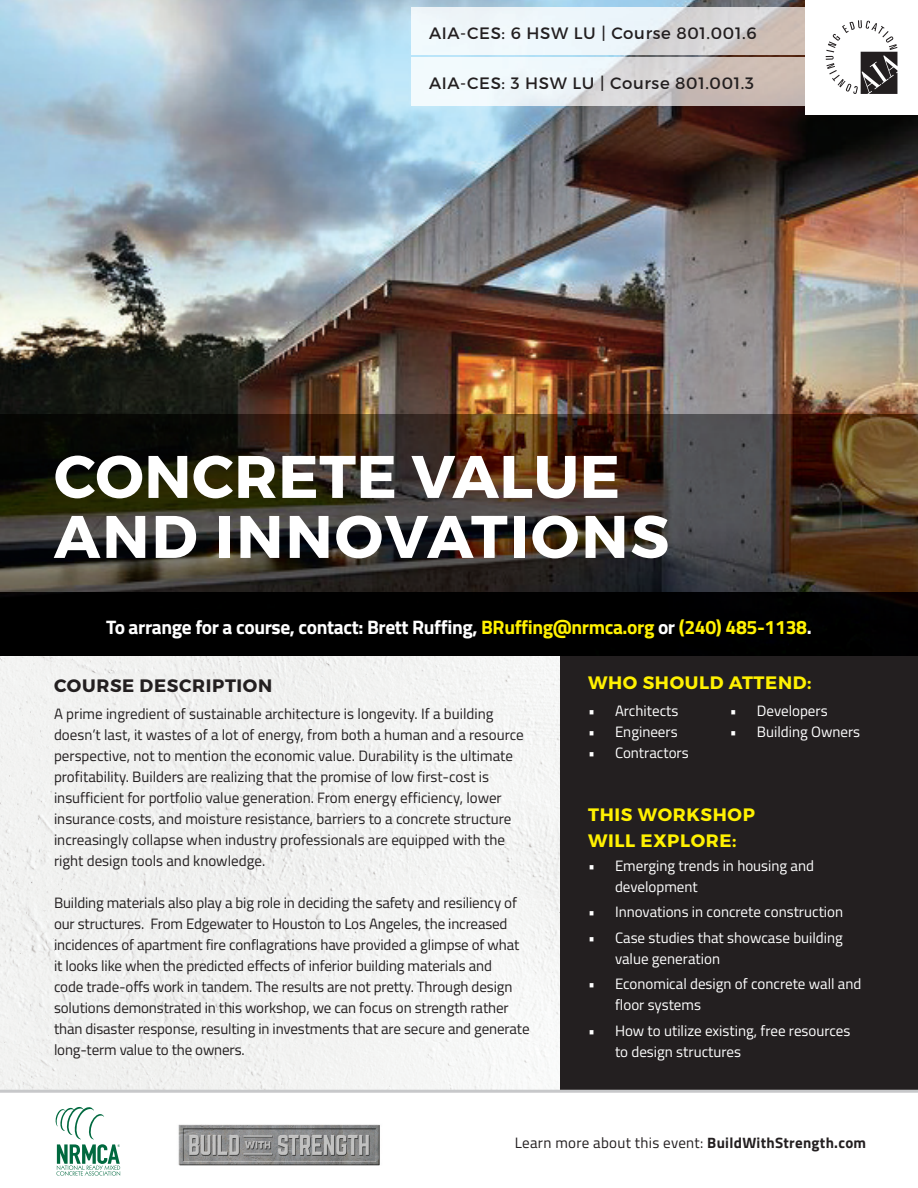
<style>
.page{position:relative;width:918px;height:1188px;background:#fff}
.page>*{position:absolute;margin:0;border:0;box-sizing:border-box;transform-origin:0 0}
.t1{font:700 60px/60px "Montserrat";letter-spacing:.01em;color:#fff}
.t2{font:700 19.5px "Titillium Web";letter-spacing:-.02em;color:#fff}
.t3{font:700 18px/25.2px "Montserrat";letter-spacing:.035em;color:#fff101}
.t4{font:700 18px "Montserrat";letter-spacing:.035em;color:#231f20}
.t5{font:16.5px "Montserrat";letter-spacing:.04em;color:#231f20}
.t6{font:15px/21px "Titillium Web";letter-spacing:-.01em;color:#231f20}
.t7{font:15px/21px "Titillium Web";color:#fff}
.t8{font:15px "Titillium Web";letter-spacing:.02em;color:#231f20}
.s1{color:#fff101}
.s2{font-weight:700}
</style>
<div class="page">
<img style="left:0;top:656px;width:561px;height:434px">
<div style="left:561px;top:639px;width:357px;height:468px;background:#231f20"></div>
<img style="left:0;top:0;width:918px;height:656px">
<svg style="left:0;top:1090px;width:918px;height:86px"></svg>
<svg style="left:56px;top:1107px;width:64px;height:69px"></svg>
<img style="left:171px;top:1119px;width:214px;height:51px">
<img style="left:411px;top:8px;width:394px;height:47px">
<img style="left:411px;top:58px;width:394px;height:47px">
<div style="left:805px;top:0;width:113px;height:115px;background:#fff"></div>
<svg style="left:826px;top:20px;width:71px;height:74px"></svg>
<p class="t5" style="left:429px;top:23px;width:329px">AIA-CES: 6 HSW LU | Course 801.001.6</p>
<p class="t5" style="left:429px;top:73px;width:326px">AIA-CES: 3 HSW LU | Course 801.001.3</p>
<h1 class="t1" style="left:54px;top:448px;width:617px">CONCRETE VALUE<br>AND INNOVATIONS</h1>
<h2 class="t2" style="left:106px;top:612px;width:707px">To arrange for a course, contact: Brett Ruffing, <span class="s1">BRuffing@nrmca.org</span> or <span class="s1">(240) 485-1138</span>.</h2>
<p class="t4" style="left:54px;top:674px;width:220px">COURSE DESCRIPTION</p>
<p class="t6" style="left:54px;top:702px;width:471px">A prime ingredient of sustainable architecture is longevity. If a building doesn’t last, it wastes of a lot of energy, from both a human and a resource perspective, not to mention the economic value. Durability is the ultimate profitability. Builders are realizing that the promise of low first-cost is insufficient for portfolio value generation. From energy efficiency, lower insurance costs, and moisture resistance, barriers to a concrete structure increasingly collapse when industry professionals are equipped with the right design tools and knowledge.</p>
<p class="t6" style="left:54px;top:891px;width:477px">Building materials also play a big role in deciding the safety and resiliency of our structures. From Edgewater to Houston to Los Angeles, the increased incidences of apartment fire conflagrations have provided a glimpse of what it looks like when the predicted effects of inferior building materials and<br>code trade-offs work in tandem. The results are not pretty. Through design solutions demonstrated in this workshop, we can focus on strength rather than disaster response, resulting in investments that are secure and generate long-term value to the owners.</p>
<p class="t3" style="left:588px;top:670px;width:225px">WHO SHOULD ATTEND:</p>
<p class="t7" style="left:588px;top:699px;width:92px">• Architects</p>
<p class="t7" style="left:588px;top:720px;width:91px">• Engineers</p>
<p class="t7" style="left:588px;top:741px;width:102px">• Contractors</p>
<p class="t7" style="left:730px;top:699px;width:99px">• Developers</p>
<p class="t7" style="left:730px;top:720px;width:132px">• Building Owners</p>
<p class="t3" style="left:588px;top:803px;width:168px">THIS WORKSHOP<br>WILL EXPLORE:</p>
<p class="t7" style="left:615px;top:854px;width:201px;text-indent:-27px">• Emerging trends in housing and development</p>
<p class="t7" style="left:588px;top:901px;width:257px">• Innovations in concrete construction</p>
<p class="t7" style="left:615px;top:926px;width:229px;text-indent:-27px">• Case studies that showcase building value generation</p>
<p class="t7" style="left:615px;top:973px;width:248px;text-indent:-27px">• Economical design of concrete wall and floor systems</p>
<p class="t7" style="left:615px;top:1019px;width:237px;text-indent:-27px">• How to utilize existing, free resources to design structures</p>
<p class="t8" style="left:515px;top:1132px;width:353px">Learn more about this event: <span class="s2">BuildWithStrength.com</span></p>
</div>
